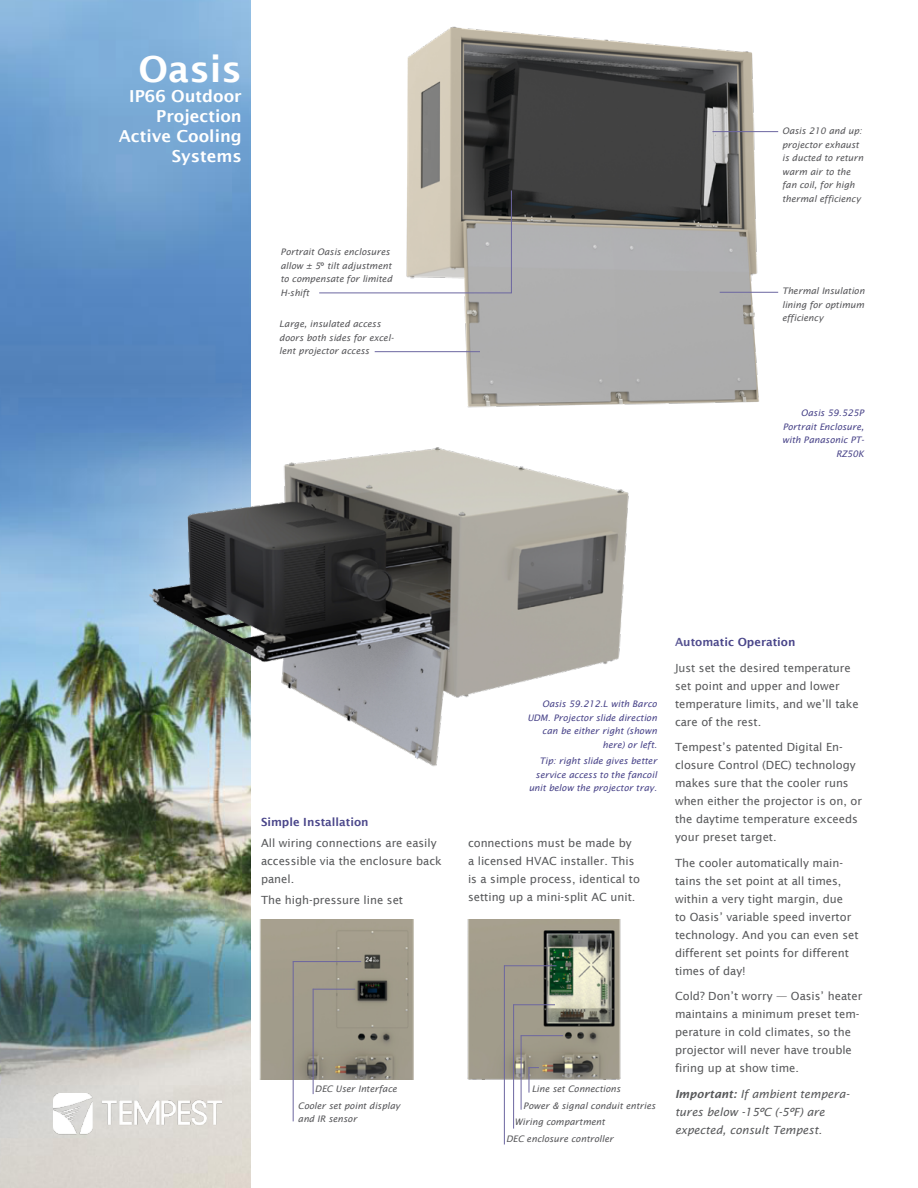
<style>
.page{position:relative;width:918px;height:1188px;background:#fff}
.page>*{position:absolute;margin:0;border:0;box-sizing:border-box;transform-origin:0 0}
.t1{font:600 36px "Lucida Sans";color:#fff}
.t2{font:600 19.5px/23.4px "Lucida Sans";color:#fff;text-align:right}
.t3{font:600 16.5px/19.8px "Lucida Sans";color:#fff;text-align:right}
.t4{font:11.25px/18px "Lucida Sans";color:#58595b}
.t5{font:italic 11.25px/18px "Lucida Sans";color:#58595b}
.t6{font:600 11.25px "Lucida Sans";color:#4a468a}
.t7{font:italic 9px/13.5px "Lucida Sans";color:#565659}
.t8{font:italic 9px/13.5px "Lucida Sans";color:#494489;text-align:right}
.s1{font-style:normal}
.s2{font-weight:600}
</style>
<div class="page">
<img style="left:319px;top:26px;width:460px;height:377px">
<img style="left:0;top:1px;width:251px;height:1187px">
<img style="left:53px;top:1094px;width:168px;height:43px">
<hr style="left:511px;top:190px;width:1px;height:103px;background:#6c66a0">
<hr style="left:319px;top:293px;width:193px;height:1px;background:#6c66a0">
<hr style="left:712px;top:131px;width:66px;height:1px;background:#6c66a0">
<hr style="left:720px;top:292px;width:58px;height:1px;background:#6c66a0">
<img style="left:237px;top:920px;width:177px;height:160px">
<hr style="left:313px;top:989px;width:1px;height:105px;background:#6c66a0">
<hr style="left:313px;top:989px;width:42px;height:1px;background:#6c66a0">
<div style="left:47px;top:335px;width:695px;height:534px;background:#fff;opacity:.75"></div>
<img style="left:136px;top:431px;width:539px;height:382px">
<img style="left:467px;top:920px;width:154px;height:160px">
<hr style="left:293px;top:961px;width:1px;height:160px;background:#6c66a0">
<hr style="left:293px;top:961px;width:68px;height:1px;background:#6c66a0">
<svg style="left:529px;top:1067px;width:10px;height:26px"></svg>
<hr style="left:521px;top:1035px;width:1px;height:75px;background:#6c66a0">
<hr style="left:521px;top:1035px;width:42px;height:1px;background:#6c66a0">
<hr style="left:513px;top:1004px;width:1px;height:125px;background:#6c66a0">
<hr style="left:513px;top:1004px;width:42px;height:1px;background:#6c66a0">
<hr style="left:504px;top:965px;width:1px;height:179px;background:#6c66a0">
<hr style="left:504px;top:965px;width:53px;height:1px;background:#6c66a0">
<h1 class="t1" style="left:97px;top:49px;width:147px">Cyclone</h1>
<h2 class="t2" style="left:133px;top:87px;width:110px">Outdoor<br>Projector<br>Enclosures</h2>
<h1 class="t1" style="left:139px;top:49px;width:105px">Oasis</h1>
<h3 class="t3" style="left:119px;top:86px;width:125px">IP66 Outdoor<br>Projection<br>Active Cooling<br>Systems</h3>
<p class="t7" style="left:281px;top:245px;width:113px">Portrait Oasis enclosures allow ± 5<span class="s1">º</span> tilt adjustment to compensate for limited<br>H-shift</p>
<p class="t7" style="left:279px;top:317px;width:116px">Large, insulated access doors both sides for excel&shy;lent projector access</p>
<p class="t7" style="left:782px;top:124px;width:83px">Oasis 210 and up: projector exhaust is ducted to return warm air to the fan coil, for high thermal efficiency</p>
<p class="t7" style="left:782px;top:284px;width:84px;text-align:justify">Thermal Insulation lining for optimum efficiency</p>
<p class="t8" style="left:782px;top:406px;width:84px">Oasis 59.525P<br>Portrait Enclosure, with Panasonic PT-<br>RZ50K</p>
<p class="t6" style="left:261px;top:816px;width:109px">Simple Installation</p>
<p class="t4" style="left:261px;top:834px;width:182px">All wiring connections are easily accessible via the enclosure back panel.</p>
<p class="t4" style="left:261px;top:891px;width:144px">The high-pressure line set</p>
<p class="t7" style="left:298px;top:1081px;width:104px;line-height:16.5px;text-indent:17px">DEC User Interface<br>Cooler set point display</p>
<p class="t7" style="left:298px;top:1112px;width:61px">and IR sensor</p>
<p class="t8" style="left:527px;top:697px;width:131px">Oasis 59.212.L with Barco<br>UDM. Projector slide direction can be either right (shown here) or left.</p>
<p class="t8" style="left:529px;top:754px;width:130px">Tip: right slide gives better service access to the fancoil unit below the projector tray.</p>
<p class="t4" style="left:468px;top:834px;width:174px">connections must be made by a licensed HVAC installer. This is a simple process, identical to setting up a mini-split AC unit.</p>
<p class="t7" style="left:532px;top:1082px;width:90px">Line set Connections</p>
<p class="t7" style="left:523px;top:1099px;width:134px">Power &amp; signal conduit entries</p>
<p class="t7" style="left:515px;top:1115px;width:92px">Wiring compartment</p>
<p class="t7" style="left:506px;top:1132px;width:109px">DEC enclosure controller</p>
<p class="t6" style="left:675px;top:636px;width:122px">Automatic Operation</p>
<p class="t4" style="left:675px;top:659px;width:185px">Just set the desired temperature set point and upper and lower temperature limits, and we’ll take care of the rest.</p>
<p class="t4" style="left:675px;top:738px;width:188px">Tempest’s patented Digital En&shy;closure Control (DEC) technology makes sure that the cooler runs when either the projector is on, or the daytime temperature exceeds your preset target.</p>
<p class="t4" style="left:675px;top:854px;width:185px">The cooler automatically main&shy;tains the set point at all times, within a very tight margin, due<br>to Oasis’ variable speed invertor technology. And you can even set different set points for different times of day!</p>
<p class="t4" style="left:675px;top:987px;width:189px">Cold? Don’t worry — Oasis’ heater maintains a minimum preset tem&shy;perature in cold climates, so the projector will never have trouble firing up at show time.</p>
<p class="t5" style="left:675px;top:1085px;width:176px"><span class="s2">Important:</span> If ambient tempera&shy;tures below -15ºC (-5ºF) are expected, consult Tempest.</p>
</div>
